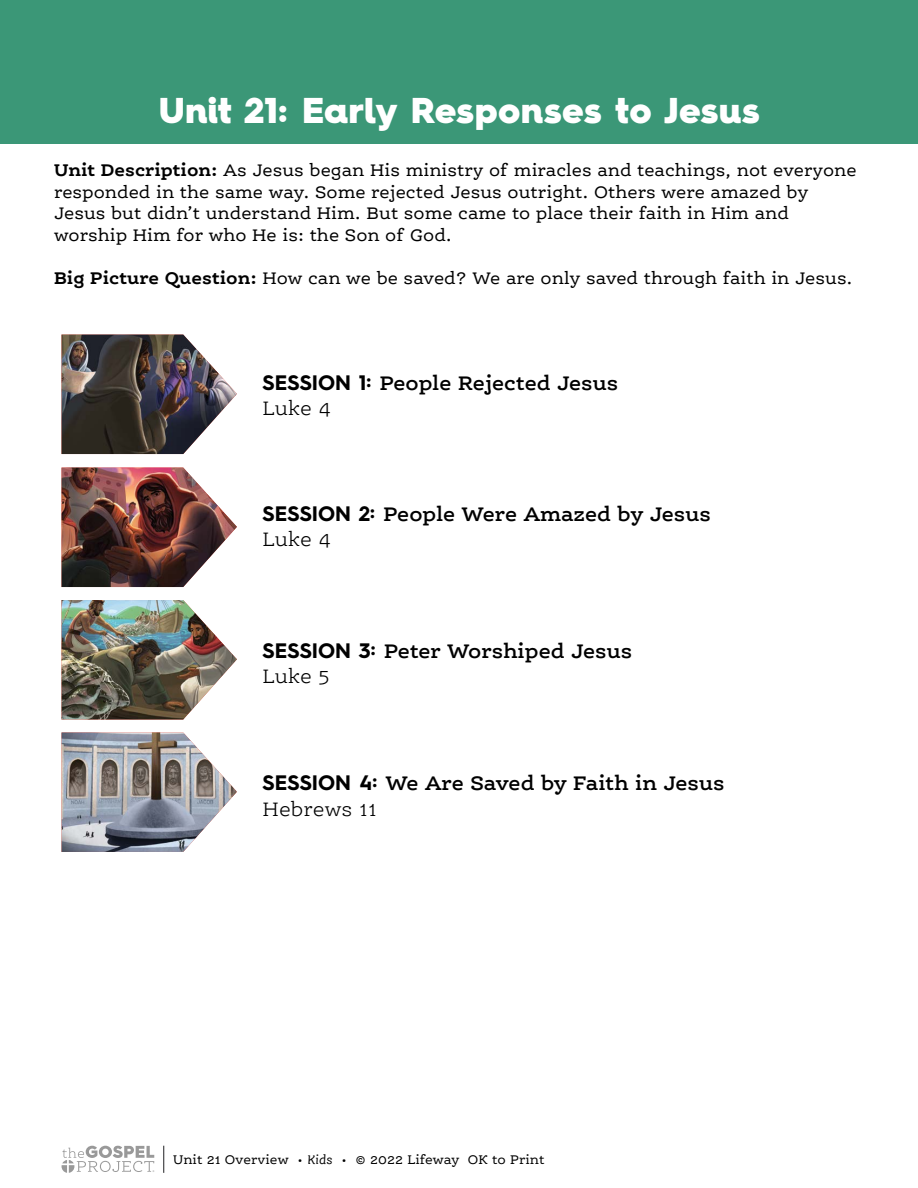
<style>
.page{position:relative;width:918px;height:1188px;background:#fff}
.page>*{position:absolute;margin:0;border:0;box-sizing:border-box;transform-origin:0 0}
.t1{font:900 36px "Hurme Geometric Sans 4";letter-spacing:.01em;color:#fff}
.t2{font:600 21px/25.2px "Ernestine Pro";color:#000}
.t3{font:18px/21.6px "Ernestine Pro";color:#000}
.t4{font:13.5px "Ernestine Pro";color:#000}
.s1{font-weight:700}
.s2{font-family:"Hurme Geometric Sans 4";font-weight:700}
.s3{font-weight:300}
.s4{font-style:italic}
</style>
<div class="page">
<div style="left:0;top:0;width:918px;height:143px;background:#3b9777"></div>
<img style="left:62px;top:468px;width:175px;height:119px">
<img style="left:62px;top:600px;width:175px;height:119px">
<img style="left:62px;top:733px;width:175px;height:119px">
<img style="left:62px;top:335px;width:175px;height:119px">
<svg style="left:62px;top:1146px;width:92px;height:27px"></svg>
<svg style="left:163px;top:1146px;width:1px;height:27px"></svg>
<h1 class="t1" style="left:159px;top:85px;width:602px">Unit 21: Early Responses to Jesus</h1>
<p class="t3" style="left:54px;top:159px;width:804px"><span class="s1">Unit Description:</span> As Jesus began His ministry of miracles and teachings, not everyone responded in the same way. Some rejected Jesus outright. Others were amazed by Jesus but didn’t understand Him. But some came to place their faith in Him and worship Him for who He is: the Son of God.</p>
<p class="t3" style="left:54px;top:267px;width:800px"><span class="s1">Big Picture Question:</span> How can we be saved? We are only saved through faith in Jesus.</p>
<p class="t2" style="left:263px;top:370px;width:357px"><span class="s2">SESSION 1:</span> People Rejected Jesus<br><span class="s3">Luke 4</span></p>
<p class="t2" style="left:263px;top:501px;width:450px"><span class="s2">SESSION 2:</span> People Were Amazed by Jesus<br><span class="s3">Luke 4</span></p>
<p class="t2" style="left:263px;top:638px;width:371px"><span class="s2">SESSION 3:</span> Peter Worshiped Jesus<br><span class="s3">Luke 5</span></p>
<p class="t2" style="left:263px;top:770px;width:463px"><span class="s2">SESSION 4:</span> We Are Saved by Faith in Jesus<br><span class="s3">Hebrews 11</span></p>
<p class="t4" style="left:173px;top:1152px;width:373px">Unit 21 Overview • <span class="s4">Kids</span> • © 2022 Lifeway OK to Print</p>
</div>
